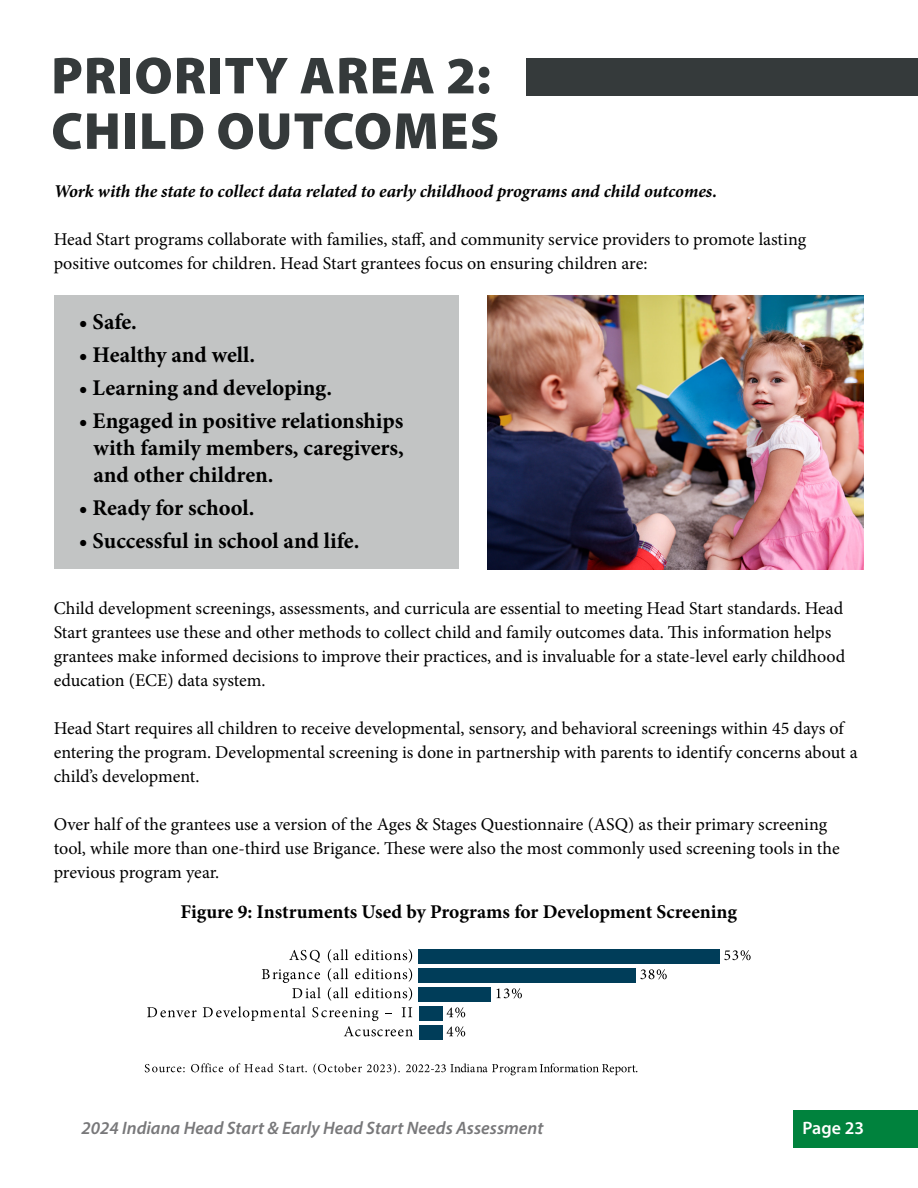
<style>
.page{position:relative;width:918px;height:1188px;background:#fff}
.page>*{position:absolute;margin:0;border:0;box-sizing:border-box;transform-origin:0 0}
.t1{font:900 52.5px/55.5px "Myriad Pro";letter-spacing:.02em;color:#353a3b}
.t2{font:700 22.5px/27px "Minion Pro";color:#000;text-align:justify}
.t3{font:700 19.5px "Minion Pro";color:#000}
.t4{font:18px/24px "Minion Pro";color:#000}
.t5{font:italic 700 18px "Minion Pro";letter-spacing:-.005em;color:#000}
.t6{font:italic 600 18px "Myriad Pro";color:#78787a}
.t7{font:600 18px "Myriad Pro";color:#fff}
</style>
<div class="page">
<div style="left:794px;top:1111px;width:124px;height:37px;background:#00823d"></div>
<div style="left:526px;top:59px;width:392px;height:37px;background:#353a3b"></div>
<div style="left:54px;top:296px;width:405px;height:273px;background:#c2c4c4"></div>
<img style="left:487px;top:296px;width:377px;height:273px">
<svg style="left:289px;top:950px;width:31px;height:12px"></svg>
<svg style="left:262px;top:969px;width:59px;height:29px"></svg>
<svg style="left:328px;top:949px;width:20px;height:52px"></svg>
<svg style="left:355px;top:949px;width:57px;height:52px"></svg>
<svg style="left:147px;top:1007px;width:50px;height:10px"></svg>
<svg style="left:203px;top:1006px;width:103px;height:15px"></svg>
<svg style="left:312px;top:1007px;width:101px;height:29px"></svg>
<div style="left:419px;top:1026px;width:23px;height:14px;background:#003d59"></div>
<div style="left:419px;top:1007px;width:23px;height:14px;background:#003d59"></div>
<div style="left:419px;top:988px;width:72px;height:14px;background:#003d59"></div>
<div style="left:419px;top:969px;width:217px;height:14px;background:#003d59"></div>
<div style="left:419px;top:950px;width:301px;height:14px;background:#003d59"></div>
<svg style="left:497px;top:988px;width:25px;height:11px"></svg>
<svg style="left:724px;top:950px;width:27px;height:11px"></svg>
<svg style="left:640px;top:969px;width:27px;height:11px"></svg>
<svg style="left:447px;top:1007px;width:18px;height:11px"></svg>
<svg style="left:447px;top:1026px;width:18px;height:11px"></svg>
<svg style="left:145px;top:1064px;width:40px;height:8px"></svg>
<svg style="left:191px;top:1063px;width:32px;height:9px"></svg>
<svg style="left:229px;top:1063px;width:44px;height:9px"></svg>
<svg style="left:279px;top:1064px;width:28px;height:8px"></svg>
<svg style="left:313px;top:1063px;width:87px;height:11px"></svg>
<svg style="left:406px;top:1063px;width:231px;height:12px"></svg>
<h1 class="t1" style="left:51px;top:46px;width:449px">PRIORITY AREA 2:<br>CHILD OUTCOMES</h1>
<p class="t5" style="left:54px;top:178px;width:665px">Work with the state to collect data related to early childhood programs and child outcomes.</p>
<p class="t4" style="left:54px;top:227px;width:754px">Head Start programs collaborate with families, staff, and community service providers to promote lasting positive outcomes for children. Head Start grantees focus on ensuring children are:</p>
<p class="t2" style="left:79px;top:308px;width:60px">• Safe.</p>
<p class="t2" style="left:79px;top:341px;width:178px">• Healthy and well.</p>
<p class="t2" style="left:79px;top:374px;width:255px">• Learning and developing.</p>
<p class="t2" style="left:93px;top:407px;width:312px;text-indent:-15px">• Engaged in positive relationships with family members, caregivers, and other children.</p>
<p class="t2" style="left:79px;top:494px;width:177px">• Ready for school.</p>
<p class="t2" style="left:79px;top:527px;width:282px">• Successful in school and life.</p>
<p class="t4" style="left:54px;top:596px;width:793px">Child development screenings, assessments, and curricula are essential to meeting Head Start standards. Head Start grantees use these and other methods to collect child and family outcomes data. This information helps grantees make informed decisions to improve their practices, and is invaluable for a state-level early childhood education (ECE) data system.</p>
<p class="t4" style="left:54px;top:716px;width:806px">Head Start requires all children to receive developmental, sensory, and behavioral screenings within 45 days of entering the program. Developmental screening is done in partnership with parents to identify concerns about a child’s development.</p>
<p class="t4" style="left:54px;top:812px;width:788px">Over half of the grantees use a version of the Ages &amp; Stages Questionnaire (ASQ) as their primary screening tool, while more than one-third use Brigance. These were also the most commonly used screening tools in the previous program year.</p>
<p class="t3" style="left:180px;top:898px;width:558px">Figure 9: Instruments Used by Programs for Development Screening</p>
<p class="t6" style="left:82px;top:1117px;width:463px">2024 Indiana Head Start &amp; Early Head Start Needs Assessment</p>
<p class="t7" style="left:802px;top:1116px;width:63px">Page 23</p>
</div>
